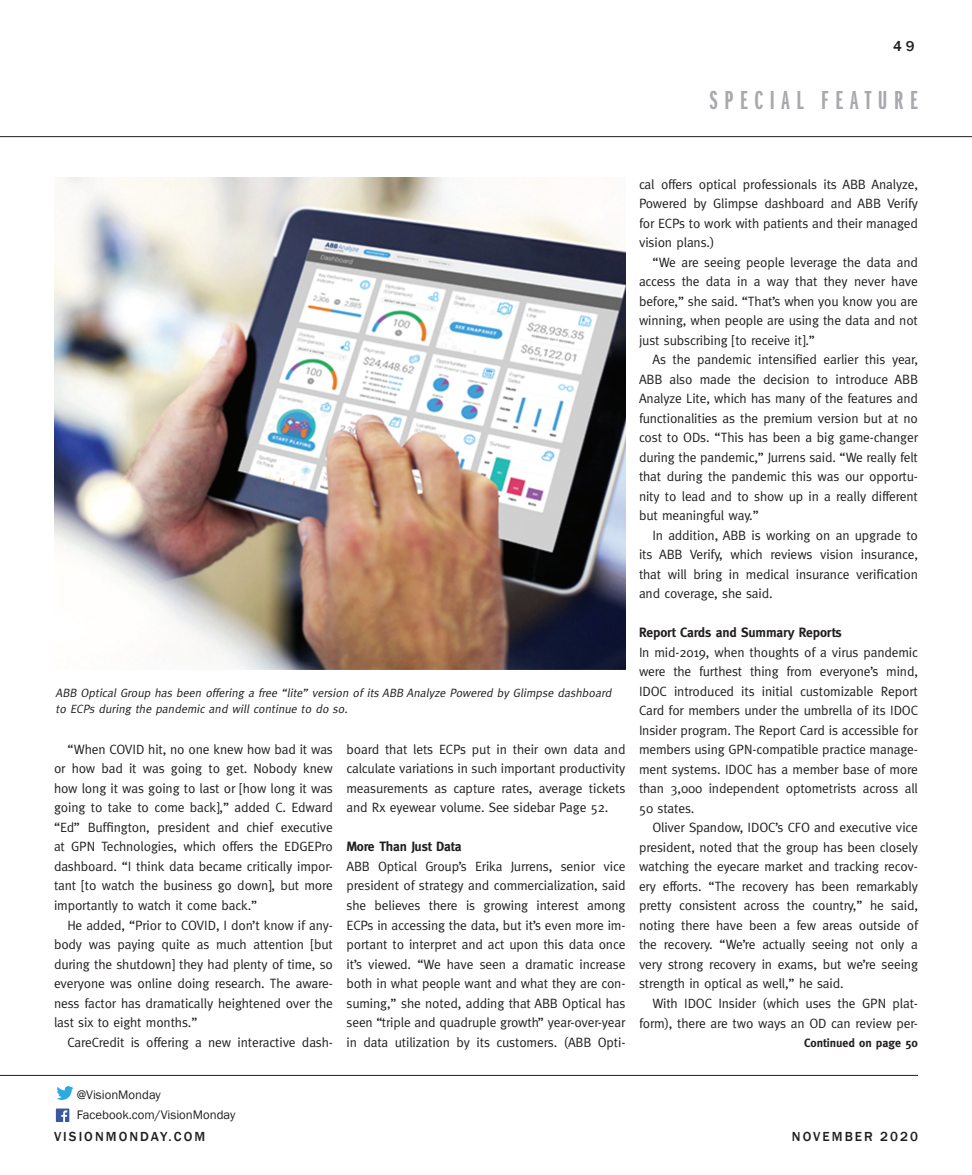
<style>
.page{position:relative;width:972px;height:1175px;background:#fff}
.page>*{position:absolute;margin:0;border:0;box-sizing:border-box;transform-origin:0 0}
.CATEGORY{font:27px "Franklin Gothic Demi X Cmpr";letter-spacing:.25em;color:#a8a9ad}
.CATEGORY-2{font:500 15px "Franklin Gothic";color:#231f20}
.t1{font:13.5px/19.5px "Meta";letter-spacing:-.01em;color:#231f20;text-align:justify}
.t2{font:700 13.5px "Meta";letter-spacing:-.01em;color:#231f20}
.CATEGORY-3{font:500 13.5px "Franklin Gothic";letter-spacing:.15em;color:#231f20}
.t3{font:12.75px "Franklin Gothic";color:#231f20}
.Captions{font:italic 12px/16.5px "Meta";color:#231f20}
.t4{font:700 12px "Meta";color:#231f20}
</style>
<div class="page">
<hr style="left:0;top:1075px;width:918px;height:1px;background:#231f20">
<img style="left:55px;top:178px;width:571px;height:491px">
<img style="left:56px;top:1108px;width:13px;height:14px">
<svg style="left:56px;top:1086px;width:17px;height:13px"></svg>
<hr style="left:0;top:136px;width:972px;height:1px;background:#231f20">
<p class="CATEGORY-2" style="left:893px;top:37px;width:23px">49</p>
<p class="CATEGORY" style="left:710px;top:85px;width:210px">SPECIAL FEATURE</p>
<p class="Captions" style="left:56px;top:684px;width:560px">ABB Optical Group has been offering a free “lite” version of its ABB Analyze Powered by Glimpse dashboard to ECPs during the pandemic and will continue to do so.</p>
<p class="t1" style="left:54px;top:739px;width:281px;text-indent:14px">“When COVID hit, no one knew how bad it was or how bad it was going to get. Nobody knew how long it was going to last or [how long it was going to take to come back],” added C. Edward “Ed” Buffington, president and chief executive at GPN Technologies, which offers the EDGEPro dashboard. “I think data became critically impor&shy;tant [to watch the business go down], but more importantly to watch it come back.”</p>
<p class="t1" style="left:54px;top:915px;width:281px;text-indent:14px">He added, “Prior to COVID, I don’t know if any&shy;body was paying quite as much attention [but during the shutdown] they had plenty of time, so everyone was online doing research. The aware&shy;ness factor has dramatically heightened over the last six to eight months.”</p>
<p class="t1" style="left:68px;top:1032px;width:267px">CareCredit is offering a new interactive dash-</p>
<p class="t1" style="left:346px;top:739px;width:281px">board that lets ECPs put in their own data and calculate variations in such important productivity measurements as capture rates, average tickets and Rx eyewear volume. See sidebar Page 52.</p>
<p class="t2" style="left:346px;top:839px;width:116px">More Than Just Data</p>
<p class="t1" style="left:346px;top:856px;width:281px">ABB Optical Group’s Erika Jurrens, senior vice president of strategy and commercialization, said she believes there is growing interest among ECPs in accessing the data, but it’s even more im&shy;portant to interpret and act upon this data once it’s viewed. “We have seen a dramatic increase both in what people want and what they are con&shy;suming,” she noted, adding that ABB Optical has seen “triple and quadruple growth” year-over-year in data utilization by its customers. (ABB Opti-</p>
<p class="t1" style="left:639px;top:174px;width:281px">cal offers optical professionals its ABB Analyze, Powered by Glimpse dashboard and ABB Verify for ECPs to work with patients and their managed vision plans.)</p>
<p class="t1" style="left:639px;top:252px;width:281px;text-indent:14px">“We are seeing people leverage the data and access the data in a way that they never have before,” she said. “That’s when you know you are winning, when people are using the data and not just subscribing [to receive it].”</p>
<p class="t1" style="left:639px;top:349px;width:281px;text-indent:14px">As the pandemic intensified earlier this year, ABB also made the decision to introduce ABB Analyze Lite, which has many of the features and functionalities as the premium version but at no cost to ODs. “This has been a big game-changer during the pandemic,” Jurrens said. “We really felt that during the pandemic this was our opportu&shy;nity to lead and to show up in a really different but meaningful way.”</p>
<p class="t1" style="left:639px;top:525px;width:281px;text-indent:14px">In addition, ABB is working on an upgrade to its ABB Verify, which reviews vision insurance, that will bring in medical insurance verification and coverage, she said.</p>
<p class="t2" style="left:639px;top:625px;width:204px">Report Cards and Summary Reports</p>
<p class="t1" style="left:639px;top:642px;width:281px">In mid-2019, when thoughts of a virus pandemic were the furthest thing from everyone’s mind, IDOC introduced its initial customizable Report Card for members under the umbrella of its IDOC Insider program. The Report Card is accessible for members using GPN-compatible practice manage&shy;ment systems. IDOC has a member base of more than 3,000 independent optometrists across all 50 states.</p>
<p class="t1" style="left:639px;top:817px;width:281px;text-indent:14px">Oliver Spandow, IDOC’s CFO and executive vice president, noted that the group has been closely watching the eyecare market and tracking recov&shy;ery efforts. “The recovery has been remarkably pretty consistent across the country,” he said, noting there have been a few areas outside of the recovery. “We’re actually seeing not only a very strong recovery in exams, but we’re seeing strength in optical as well,” he said.</p>
<p class="t1" style="left:639px;top:993px;width:281px;text-align:right">With IDOC Insider (which uses the GPN plat&shy;form), there are two ways an OD can review per-</p>
<p class="t4" style="left:804px;top:1035px;width:115px">Continued on page 50</p>
<p class="t3" style="left:77px;top:1086px;width:86px">@VisionMonday</p>
<p class="t3" style="left:77px;top:1107px;width:160px">Facebook.com/VisionMonday</p>
<p class="CATEGORY-3" style="left:54px;top:1128px;width:153px">VISIONMONDAY.COM</p>
<p class="CATEGORY-3" style="left:792px;top:1128px;width:128px">NOVEMBER 2020</p>
</div>
